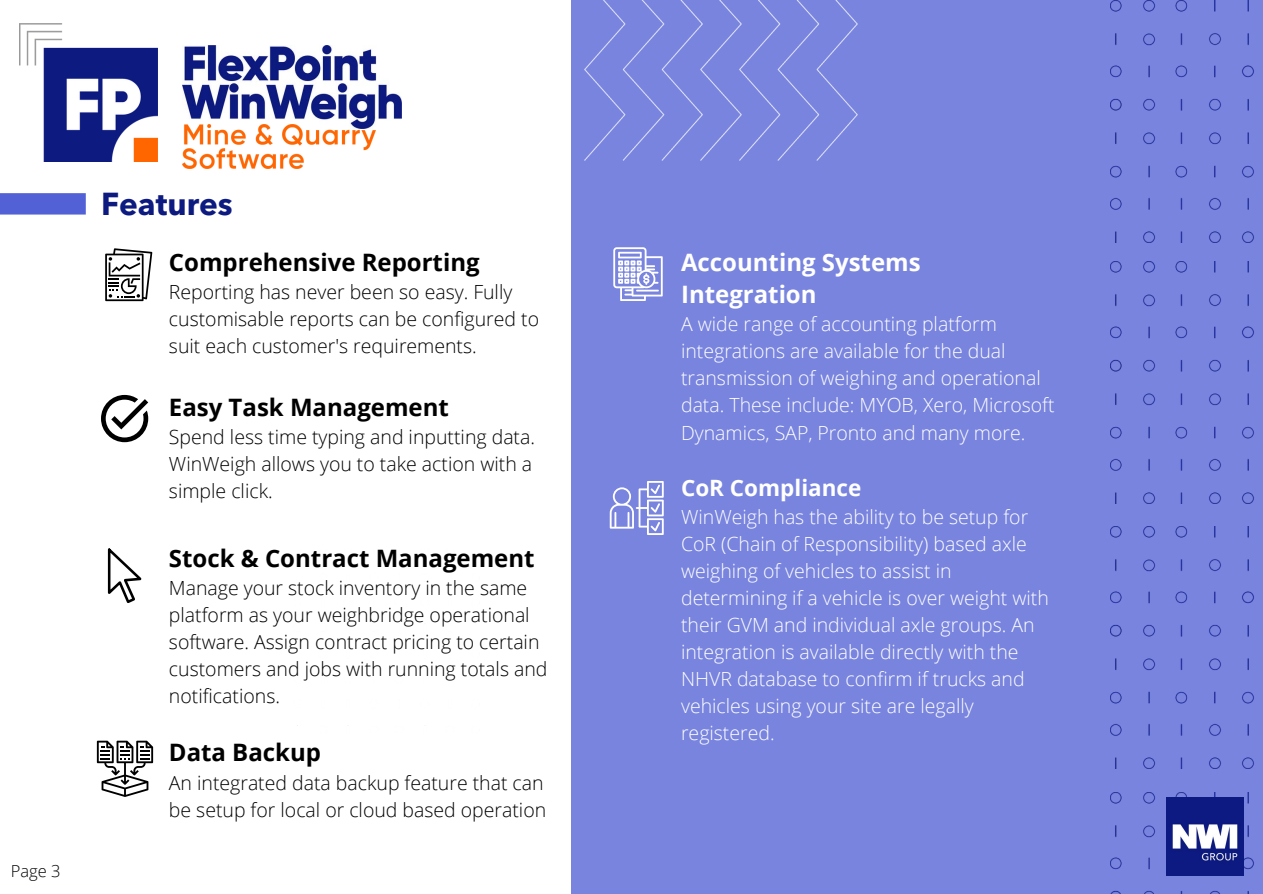
<style>
.page{position:relative;width:1263px;height:894px;background:#fff}
.page>*{position:absolute;margin:0;border:0;box-sizing:border-box;transform-origin:0 0}
.t1{font:700 31.5px "Avenir Next LT Pro";color:#0d1a80}
.t2{font:700 24px "Open Sans";color:#000}
.t3{font:700 24px/32.5px "Open Sans";color:#fff}
.t4{font:700 22.5px "Open Sans";color:#fff}
.t5{font:300 19.5px/27px "Open Sans";color:#fff}
.t6{font:300 19.5px/27px "Open Sans";color:#000}
.t7{font:300 16.5px "Open Sans";color:#000}
</style>
<div class="page">
<div style="left:0;top:193px;width:86px;height:21px;background:#5261d5"></div>
<div style="left:571px;top:0;width:691px;height:893px;background:#7884de"></div>
<img style="left:584px;top:0;width:274px;height:160px">
<img style="left:1110px;top:792px;width:153px;height:101px">
<img style="left:1166px;top:797px;width:78px;height:78px">
<svg style="left:105px;top:248px;width:47px;height:53px"></svg>
<svg style="left:108px;top:548px;width:34px;height:55px"></svg>
<svg style="left:613px;top:247px;width:50px;height:54px"></svg>
<svg style="left:101px;top:395px;width:47px;height:47px"></svg>
<svg style="left:97px;top:740px;width:56px;height:56px"></svg>
<img style="left:183px;top:46px;width:219px;height:79px">
<img style="left:183px;top:125px;width:193px;height:44px">
<img style="left:20px;top:24px;width:137px;height:138px">
<svg style="left:610px;top:481px;width:54px;height:54px"></svg>
<img style="left:1110px;top:0;width:153px;height:242px">
<img style="left:1110px;top:262px;width:153px;height:241px">
<img style="left:1110px;top:526px;width:153px;height:242px">
<p class="t7" style="left:11px;top:859px;width:51px">Page 3</p>
<h1 class="t1" style="left:101px;top:191px;width:133px">Features</h1>
<p class="t2" style="left:169px;top:245px;width:312px">Comprehensive Reporting</p>
<p class="t6" style="left:169px;top:277px;width:372px">Reporting has never been so easy. Fully customisable reports can be configured to suit each customer's requirements.</p>
<p class="t2" style="left:169px;top:390px;width:281px">Easy Task Management</p>
<p class="t6" style="left:169px;top:423px;width:368px">Spend less time typing and inputting data.<br>WinWeigh allows you to take action with a simple click.</p>
<p class="t2" style="left:169px;top:541px;width:367px">Stock &amp; Contract Management</p>
<p class="t6" style="left:169px;top:573px;width:380px">Manage your stock inventory in the same platform as your weighbridge operational software. Assign contract pricing to certain customers and jobs with running totals and notifications.</p>
<p class="t2" style="left:169px;top:735px;width:154px">Data Backup</p>
<p class="t6" style="left:169px;top:768px;width:379px">An integrated data backup feature that can be setup for local or cloud based operation</p>
<p class="t3" style="left:681px;top:245px;width:241px">Accounting Systems<br>Integration</p>
<p class="t5" style="left:681px;top:310px;width:375px">A wide range of accounting platform integrations are available for the dual transmission of weighing and operational data. These include: MYOB, Xero, Microsoft Dynamics, SAP, Pronto and many more.</p>
<p class="t4" style="left:681px;top:471px;width:182px">CoR Compliance</p>
<p class="t5" style="left:681px;top:502px;width:369px">WinWeigh has the ability to be setup for CoR (Chain of Responsibility) based axle weighing of vehicles to assist in determining if a vehicle is over weight with their GVM and individual axle groups. An integration is available directly with the NHVR database to confirm if trucks and vehicles using your site are legally registered.</p>
</div>
